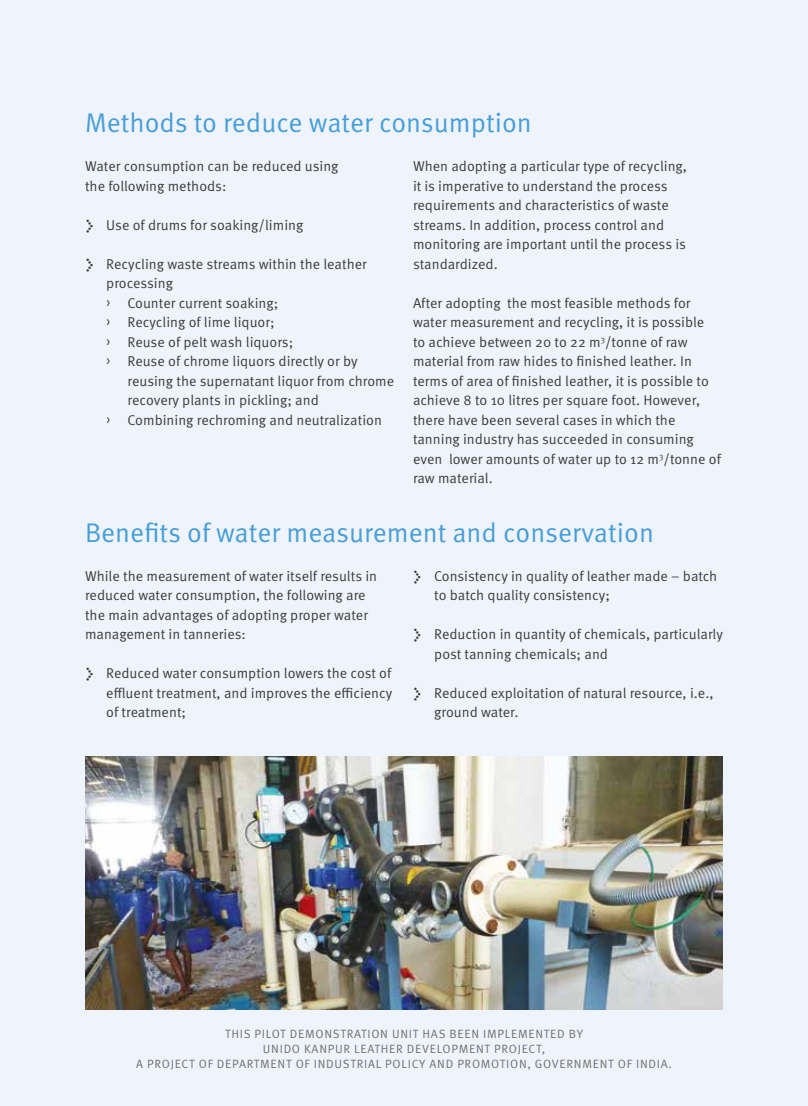
<style>
.page{position:relative;width:808px;height:1106px;background:#eff4fc}
.page>*{position:absolute;margin:0;border:0;box-sizing:border-box;transform-origin:0 0}
.t1{font:27px "Meta Pro";color:#479ed8}
.t2{font:14.25px/19.5px "Meta Pro";color:#3c3c3b}
.t3{font:12px "Meta Pro";letter-spacing:.06em;color:#706f6f}
.s1{font-weight:700}
</style>
<div class="page">
<img style="left:85px;top:756px;width:638px;height:253px">
<h1 class="t1" style="left:85px;top:106px;width:448px">Methods to reduce water consumption</h1>
<p class="t2" style="left:85px;top:157px;width:255px">Water consumption can be reduced using the following methods:</p>
<p class="t2" style="left:85px;top:215px;width:220px"><span class="s1">&gt;</span> Use of drums for soaking/liming</p>
<p class="t2" style="left:85px;top:254px;width:283px"><span class="s1">&gt;</span> Recycling waste streams within the leather</p>
<p class="t2" style="left:106px;top:274px;width:68px">processing</p>
<p class="t2" style="left:106px;top:293px;width:174px">› Counter current soaking;</p>
<p class="t2" style="left:106px;top:313px;width:170px">› Recycling of lime liquor;</p>
<p class="t2" style="left:106px;top:332px;width:189px">› Reuse of pelt wash liquors;</p>
<p class="t2" style="left:106px;top:352px;width:253px">› Reuse of chrome liquors directly or by</p>
<p class="t2" style="left:128px;top:371px;width:268px">reusing the supernatant liquor from chrome</p>
<p class="t2" style="left:128px;top:391px;width:193px">recovery plants in pickling; and</p>
<p class="t2" style="left:106px;top:410px;width:277px">› Combining rechroming and neutralization</p>
<p class="t2" style="left:413px;top:157px;width:275px">When adopting a particular type of recycling, it is imperative to understand the process requirements and characteristics of waste streams. In addition, process control and monitoring are important until the process is standardized.</p>
<p class="t2" style="left:413px;top:293px;width:309px">After adopting the most feasible methods for water measurement and recycling, it is possible<br>to achieve between 20 to 22 m<sup>3</sup>/tonne of raw material from raw hides to finished leather. In terms of area of finished leather, it is possible to achieve 8 to 10 litres per square foot. However, there have been several cases in which the tanning industry has succeeded in consuming even lower amounts of water up to 12 m<sup>3</sup>/tonne of raw material.</p>
<h1 class="t1" style="left:85px;top:515px;width:570px">Benefits of water measurement and conservation</h1>
<p class="t2" style="left:85px;top:566px;width:294px">While the measurement of water itself results in reduced water consumption, the following are the main advantages of adopting proper water management in tanneries:</p>
<p class="t2" style="left:106px;top:664px;width:288px;text-align:justify;text-indent:-21px"><span class="s1">&gt;</span> Reduced water consumption lowers the cost of effluent treatment, and improves the efficiency of treatment;</p>
<p class="t2" style="left:434px;top:566px;width:285px;text-indent:-21px"><span class="s1">&gt;</span> Consistency in quality of leather made – batch to batch quality consistency;</p>
<p class="t2" style="left:434px;top:625px;width:290px;text-indent:-21px"><span class="s1">&gt;</span> Reduction in quantity of chemicals, particularly post tanning chemicals; and</p>
<p class="t2" style="left:434px;top:683px;width:281px;text-indent:-21px"><span class="s1">&gt;</span> Reduced exploitation of natural resource, i.e., ground water.</p>
<p class="t3" style="left:225px;top:1026px;width:74px">Thi s pilotdem</p>
<p class="t3" style="left:316px;top:1026px;width:32px">onstrati</p>
<p class="t3" style="left:371px;top:1026px;width:29px">on unit</p>
<p class="t3" style="left:422px;top:1026px;width:35px">ha s been</p>
<p class="t3" style="left:483px;top:1026px;width:9px">implemented</p>
<p class="t3" style="left:569px;top:1026px;width:16px">by</p>
<p class="t3" style="left:263px;top:1041px;width:58px">UNIDO Kanpur</p>
<p class="t3" style="left:354px;top:1041px;width:15px">Leather</p>
<p class="t3" style="left:407px;top:1041px;width:16px">Devel</p>
<p class="t3" style="left:442px;top:1041px;width:18px">opment</p>
<p class="t3" style="left:494px;top:1041px;width:52px">Project,</p>
<p class="t3" style="left:136px;top:1056px;width:47px">a project</p>
<p class="t3" style="left:199px;top:1056px;width:35px">of Department</p>
<p class="t3" style="left:296px;top:1056px;width:31px">of Indu</p>
<p class="t3" style="left:343px;top:1056px;width:15px">strial</p>
<p class="t3" style="left:385px;top:1056px;width:53px">Policy and</p>
<p class="t3" style="left:457px;top:1056px;width:104px">Promotion, Government</p>
<p class="t3" style="left:618px;top:1056px;width:30px">of India</p>
<p class="t3" style="left:668px;top:1056px;width:5px">.</p>
</div>
